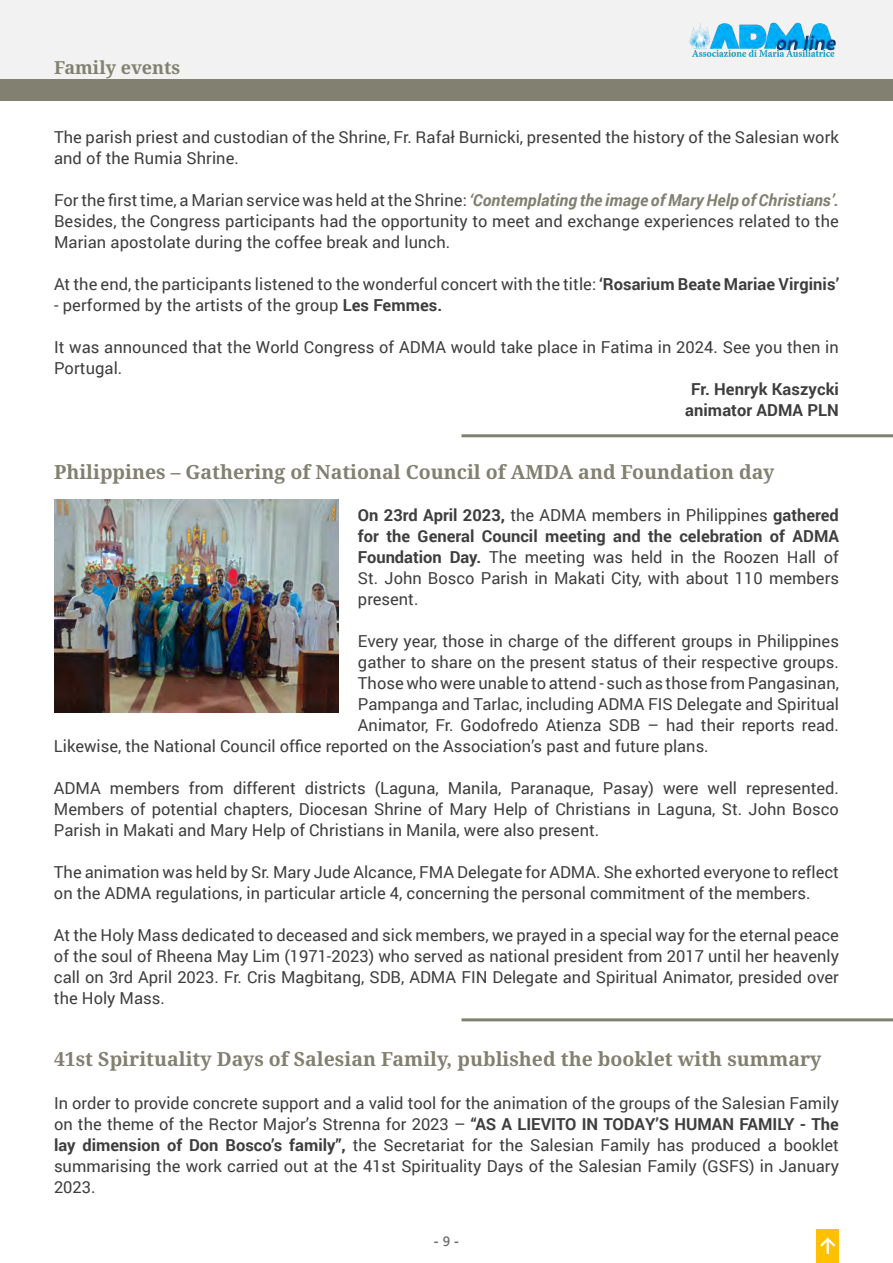
<style>
.page{position:relative;width:893px;height:1263px;background:#fff}
.page>*{position:absolute;margin:0;border:0;box-sizing:border-box;transform-origin:0 0}
.t1{font:700 19.5px "Noto Serif";color:#828070}
.t2{font:700 18px "Noto Serif";color:#828070}
.t3{font:16.5px/21px "Roboto";color:#3e3e3f}
.t4{font:700 16.5px "Roboto";letter-spacing:.005em;color:#3e3e3f}
.t5{font:700 13.5px "Segoe UI";color:#6d6e70}
.s1{font-weight:700;font-style:italic;color:#828070}
.s2{font-weight:700}
.s3{font-weight:600}
</style>
<div class="page">
<div style="left:0;top:0;width:893px;height:80px;background:#f2f2f2"></div>
<img style="left:689px;top:22px;width:147px;height:35px">
<div style="left:816px;top:1229px;width:23px;height:34px;background:#ffc000"></div>
<svg style="left:820px;top:1237px;width:16px;height:17px"></svg>
<div style="left:0;top:80px;width:893px;height:20px;background:#828070"></div>
<img style="left:54px;top:500px;width:284px;height:213px">
<hr style="left:461px;top:434px;width:432px;height:3px;background:#828070">
<hr style="left:461px;top:1018px;width:432px;height:3px;background:#828070">
<p class="t2" style="left:54px;top:54px;width:128px">Family events</p>
<p class="t3" style="left:54px;top:126px;width:786px">The parish priest and custodian of the Shrine, Fr. Rafał Burnicki, presented the history of the Salesian work and of the Rumia Shrine.</p>
<p class="t3" style="left:54px;top:189px;width:786px">For the first time, a Marian service was held at the Shrine: <span class="s1">‘Contemplating the image of Mary Help of Christians’.</span></p>
<p class="t3" style="left:54px;top:210px;width:786px">Besides, the Congress participants had the opportunity to meet and exchange experiences related to the<br>Marian apostolate during the coffee break and lunch.</p>
<p class="t3" style="left:54px;top:273px;width:786px">At the end, the participants listened to the wonderful concert with the title: <span class="s2">‘Rosarium Beate Mariae Virginis’</span></p>
<p class="t3" style="left:54px;top:294px;width:390px">- performed by the artists of the group <span class="s2">Les Femmes.</span></p>
<p class="t3" style="left:54px;top:336px;width:786px">It was announced that the World Congress of ADMA would take place in Fatima in 2024. See you then in<br>Portugal.</p>
<p class="t4" style="left:691px;top:377px;width:149px">Fr. Henryk Kaszycki</p>
<p class="t4" style="left:685px;top:398px;width:155px">animator ADMA PLN</p>
<p class="t1" style="left:54px;top:458px;width:722px">Philippines – Gathering of National Council of AMDA and Foundation day</p>
<p class="t3" style="left:358px;top:504px;width:482px;text-align:justify"><span class="s2">On 23rd April 2023,</span> the ADMA members in Philippines <span class="s2">gathered for the General Council meeting and the celebration of ADMA Foundation Day.</span> The meeting was held in the Roozen Hall of St. John Bosco Parish in Makati City, with about 110 members present.</p>
<p class="t3" style="left:358px;top:630px;width:482px">Every year, those in charge of the different groups in Philippines</p>
<p class="t3" style="left:358px;top:651px;width:482px">gather to share on the present status of their respective groups.</p>
<p class="t3" style="left:358px;top:672px;width:482px">Those who were unable to attend - such as those from Pangasinan,</p>
<p class="t3" style="left:358px;top:693px;width:482px">Pampanga and Tarlac, including ADMA FIS Delegate and Spiritual</p>
<p class="t3" style="left:358px;top:714px;width:482px">Animator, Fr. Godofredo Atienza SDB – had their reports read.</p>
<p class="t3" style="left:54px;top:735px;width:656px">Likewise, the National Council office reported on the Association’s past and future plans.</p>
<p class="t3" style="left:54px;top:777px;width:786px;text-align:justify">ADMA members from different districts (Laguna, Manila, Paranaque, Pasay) were well represented.<br>Members of potential chapters, Diocesan Shrine of Mary Help of Christians in Laguna, St. John Bosco Parish in Makati and Mary Help of Christians in Manila, were also present.</p>
<p class="t3" style="left:54px;top:861px;width:786px">The animation was held by Sr. Mary Jude Alcance, FMA Delegate for ADMA. She exhorted everyone to reflect on the ADMA regulations, in particular article 4, concerning the personal commitment of the members.</p>
<p class="t3" style="left:54px;top:924px;width:786px;text-align:justify">At the Holy Mass dedicated to deceased and sick members, we prayed in a special way for the eternal peace of the soul of Rheena May Lim (1971-2023) who served as national president from 2017 until her heavenly call on 3rd April 2023. Fr. Cris Magbitang, SDB, ADMA FIN Delegate and Spiritual Animator, presided over the Holy Mass.</p>
<p class="t1" style="left:54px;top:1046px;width:769px">41st Spirituality Days of Salesian Family, published the booklet with summary</p>
<p class="t3" style="left:54px;top:1092px;width:786px;text-align:justify">In order to provide concrete support and a valid tool for the animation of the groups of the Salesian Family on the theme of the Rector Major’s Strenna for 2023 – <span class="s2">“AS A LIEVITO IN TODAY’S HUMAN FAMILY - The lay dimension of Don Bosco’s family”,</span> the Secretariat for the Salesian Family has produced a booklet summarising the work carried out at the 41st Spirituality Days of the Salesian Family (GSFS) in January 2023.</p>
<p class="t5" style="left:434px;top:1229px;width:27px">- <span class="s3">9</span> -</p>
</div>
